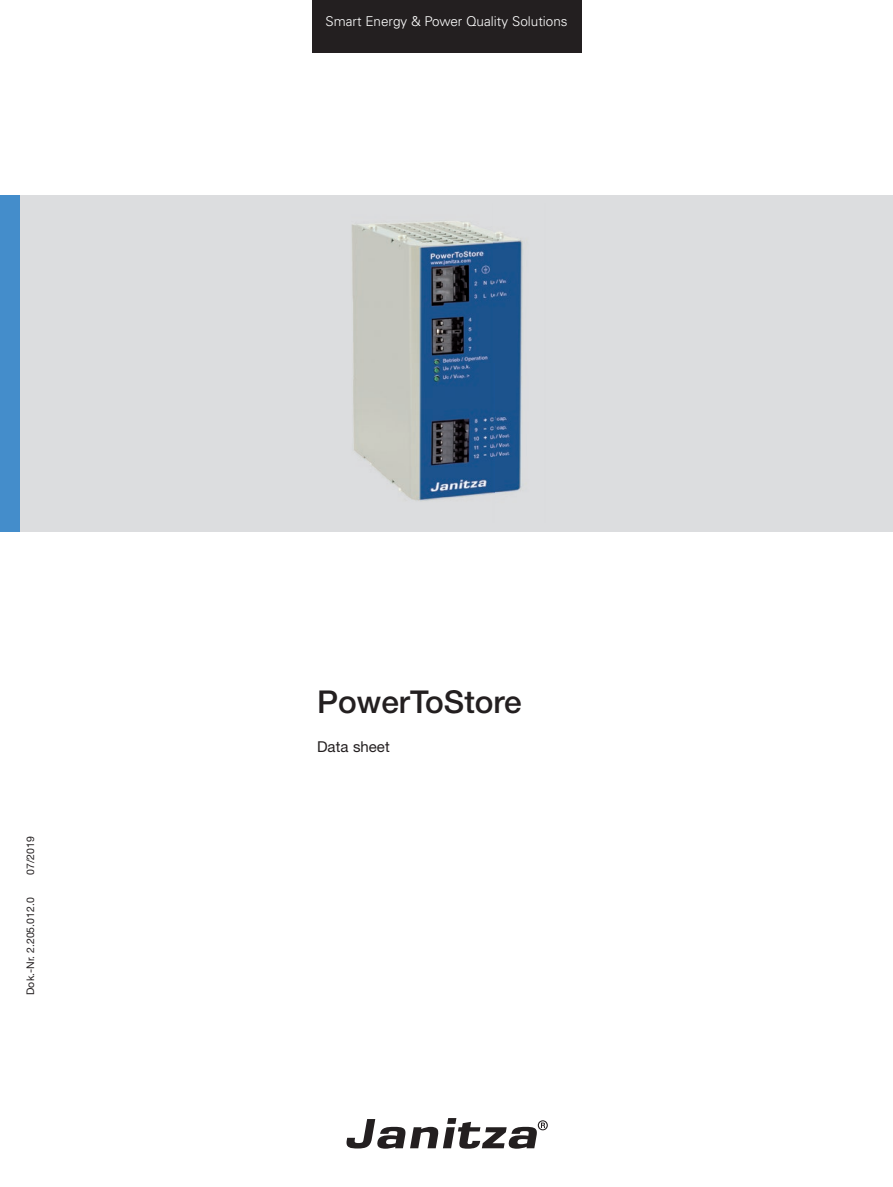
<style>
.page{position:relative;width:893px;height:1187px;background:#fff}
.page>*{position:absolute;margin:0;border:0;box-sizing:border-box;transform-origin:0 0}
.t1{font:500 31.5px "Helvetica Neue LT";color:#231f20}
.t2{font:15px "Helvetica Neue LT";color:#231f20}
.t3{font:300 13.5px "Univers LT Std";color:#fff}
.t4{font:10.5px "Helvetica Neue LT";color:#231f20}
</style>
<div class="page">
<div style="left:0;top:196px;width:893px;height:335px;background:#dcdddf"></div>
<div style="left:0;top:196px;width:20px;height:335px;background:#448dcb"></div>
<div style="left:312px;top:0;width:269px;height:52px;background:#231f20"></div>
<svg style="left:346px;top:1118px;width:202px;height:30px"></svg>
<img style="left:351px;top:221px;width:172px;height:280px">
<p class="t4" style="left:24px;top:874px;width:40px;rotate:-90deg">07/2019</p>
<p class="t4" style="left:24px;top:994px;width:99px;rotate:-90deg">Dok.-Nr. 2.205.012.0</p>
<p class="t3" style="left:326px;top:13px;width:244px">Smart Energy &amp; Power Quality Solutions</p>
<h1 class="t1" style="left:317px;top:682px;width:206px">PowerToStore</h1>
<p class="t2" style="left:317px;top:738px;width:74px">Data sheet</p>
</div>
